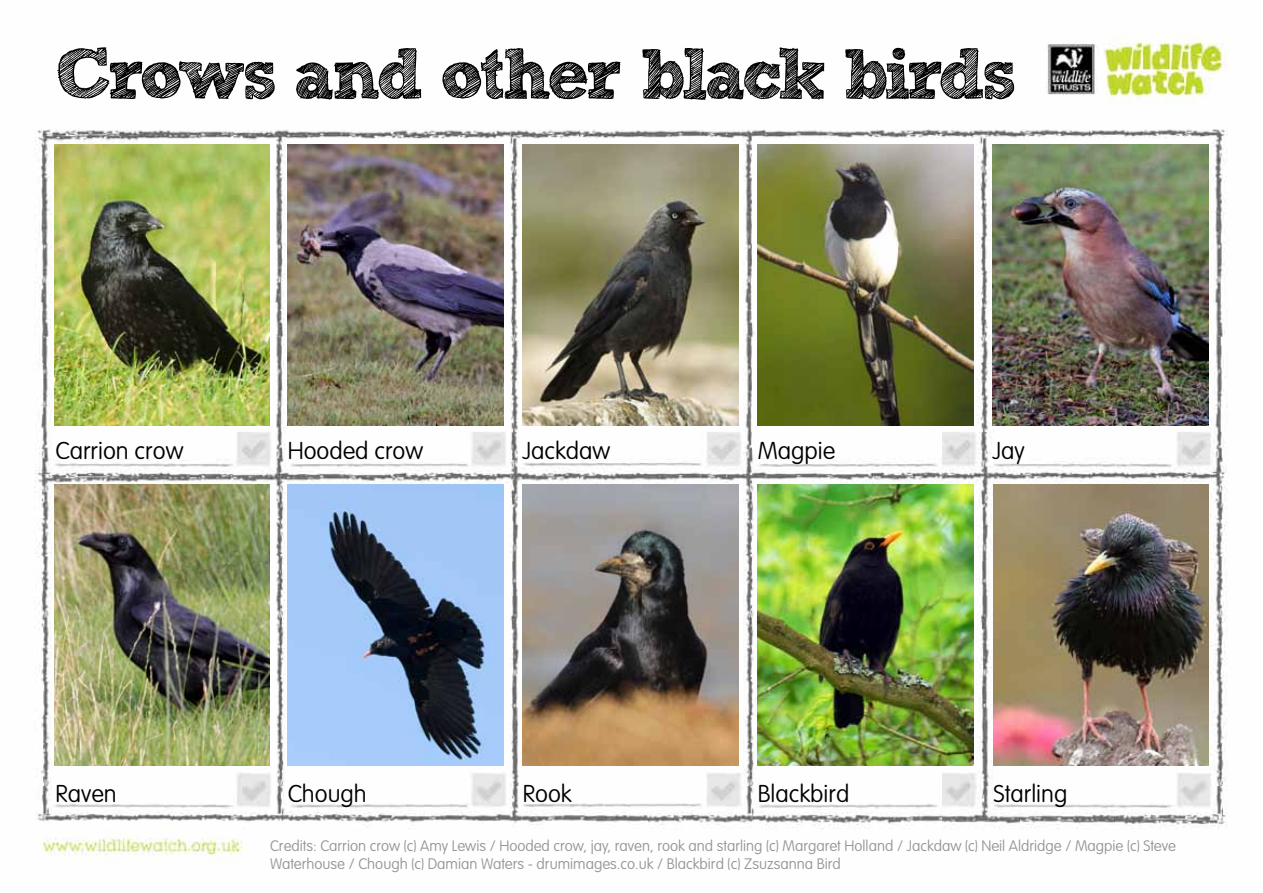
<style>
.page{position:relative;width:1263px;height:893px;background:#fff}
.page>*{position:absolute;margin:0;border:0;box-sizing:border-box;transform-origin:0 0}
.t1{font:72px "Sketch Rockwell";letter-spacing:-.06em;color:#000}
.t2{font:100 24px "VAG Rounded Std";color:#000}
.t3{font:100 15px/18px "VAG Rounded Std";color:#939598}
</style>
<div class="page">
<img style="left:34px;top:34px;width:1194px;height:830px">
<img style="left:54px;top:145px;width:215px;height:280px">
<img style="left:288px;top:145px;width:215px;height:280px">
<img style="left:523px;top:145px;width:215px;height:280px">
<img style="left:758px;top:145px;width:215px;height:280px">
<img style="left:993px;top:145px;width:215px;height:280px">
<img style="left:54px;top:485px;width:215px;height:280px">
<img style="left:288px;top:485px;width:215px;height:280px">
<img style="left:523px;top:485px;width:215px;height:280px">
<img style="left:758px;top:485px;width:215px;height:280px">
<img style="left:994px;top:485px;width:215px;height:280px">
<h1 class="t1" style="left:55px;top:34px;width:963px">Crows and other black birds</h1>
<h2 class="t2" style="left:56px;top:437px;width:129px">Carrion crow</h2>
<h2 class="t2" style="left:288px;top:437px;width:137px">Hooded crow</h2>
<h2 class="t2" style="left:523px;top:437px;width:89px">Jackdaw</h2>
<h2 class="t2" style="left:758px;top:437px;width:79px">Magpie</h2>
<h2 class="t2" style="left:993px;top:437px;width:34px">Jay</h2>
<h2 class="t2" style="left:55px;top:780px;width:63px">Raven</h2>
<h2 class="t2" style="left:288px;top:780px;width:81px">Chough</h2>
<h2 class="t2" style="left:523px;top:780px;width:50px">Rook</h2>
<h2 class="t2" style="left:758px;top:780px;width:93px">Blackbird</h2>
<h2 class="t2" style="left:994px;top:780px;width:75px">Starling</h2>
<p class="t3" style="left:270px;top:837px;width:907px">Credits: Carrion crow (c) Amy Lewis / Hooded crow, jay, raven, rook and starling (c) Margaret Holland / Jackdaw (c) Neil Aldridge / Magpie (c) Steve<br>Waterhouse / Chough (c) Damian Waters - drumimages.co.uk / Blackbird (c) Zsuzsanna Bird</p>
</div>
